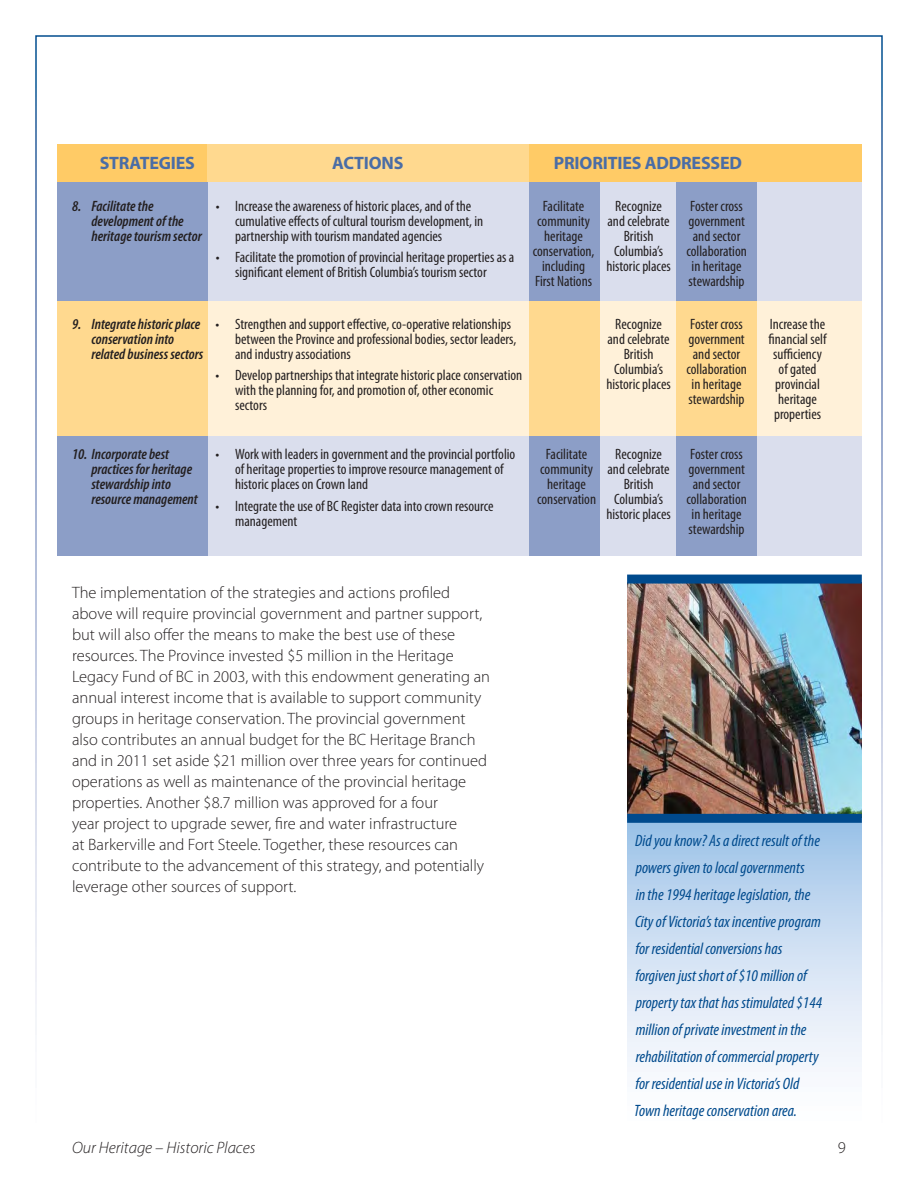
<style>
.page{position:relative;width:918px;height:1188px;background:#fff}
.page>*{position:absolute;margin:0;border:0;box-sizing:border-box;transform-origin:0 0}
.t1{font:700 18px "Myriad Pro";letter-spacing:-.01em;color:#4a6da6}
.t2{font:300 16.5px/21px "Myriad Pro";color:#231f20}
.t3{font:italic condensed 16.5px/27px "Myriad Pro";color:#004a8d}
.t4{font:italic 300 16.5px "Myriad Pro";color:#231f20}
.t5{font:condensed 15px/15px "Myriad Pro";color:#231f20;text-align:center}
.t6{font:italic 600 condensed 15px/15px "Myriad Pro";color:#231f20}
</style>
<div class="page">
<img style="left:627px;top:584px;width:235px;height:230px">
<div style="left:627px;top:819px;width:235px;height:315px;background:linear-gradient(to bottom,#a2c5e9,#fff)"></div>
<div style="left:627px;top:814px;width:235px;height:9px;background:#004a8d"></div>
<div style="left:57px;top:182px;width:151px;height:119px;background:#8c9ec7"></div>
<div style="left:57px;top:435px;width:151px;height:121px;background:#8c9ec7"></div>
<div style="left:57px;top:301px;width:151px;height:134px;background:#ffd98f"></div>
<div style="left:529px;top:182px;width:71px;height:119px;background:#8c9ec7"></div>
<div style="left:529px;top:435px;width:71px;height:121px;background:#8c9ec7"></div>
<div style="left:529px;top:301px;width:71px;height:134px;background:#ffd98f"></div>
<div style="left:676px;top:182px;width:81px;height:119px;background:#8c9ec7"></div>
<div style="left:676px;top:435px;width:81px;height:121px;background:#8c9ec7"></div>
<div style="left:676px;top:301px;width:81px;height:134px;background:#ffd98f"></div>
<div style="left:757px;top:182px;width:105px;height:120px;background:#dadeed"></div>
<div style="left:757px;top:435px;width:105px;height:121px;background:#dadeed"></div>
<div style="left:757px;top:301px;width:105px;height:134px;background:#fff1d9"></div>
<div style="left:600px;top:182px;width:76px;height:119px;background:#dadeed"></div>
<div style="left:600px;top:435px;width:76px;height:121px;background:#dadeed"></div>
<div style="left:600px;top:301px;width:76px;height:134px;background:#fff1d9"></div>
<div style="left:208px;top:182px;width:321px;height:119px;background:#dadeed"></div>
<div style="left:208px;top:435px;width:321px;height:121px;background:#dadeed"></div>
<div style="left:208px;top:301px;width:321px;height:134px;background:#fff1d9"></div>
<div style="left:57px;top:144px;width:805px;height:38px;background:#ffd98f"></div>
<div style="left:57px;top:144px;width:150px;height:38px;background:#ffcb66"></div>
<div style="left:529px;top:144px;width:333px;height:38px;background:#ffcb66"></div>
<div style="left:627px;top:575px;width:235px;height:9px;background:#004a8d"></div>
<p class="t1" style="left:100px;top:156px;width:97px">STRATEGIES</p>
<p class="t1" style="left:332px;top:156px;width:73px">ACTIONS</p>
<p class="t1" style="left:554px;top:156px;width:190px">PRIORITIES ADDRESSED</p>
<p class="t6" style="left:91px;top:200px;width:112px;text-indent:-19px">8. Facilitate the development of the heritage tourism sector</p>
<p class="t5" style="left:235px;top:200px;width:250px;text-align:left;text-indent:-19px">• Increase the awareness of historic places, and of the cumulative effects of cultural tourism development, in partnership with tourism mandated agencies</p>
<p class="t5" style="left:216px;top:251px;width:300px">• Facilitate the promotion of provincial heritage properties as a significant element of British Columbia’s tourism sector</p>
<p class="t5" style="left:533px;top:200px;width:63px">Facilitate community heritage conservation, including<br>First Nations</p>
<p class="t5" style="left:606px;top:200px;width:66px">Recognize and celebrate<br>British<br>Columbia’s historic places</p>
<p class="t5" style="left:686px;top:200px;width:62px">Foster cross government and sector collaboration in heritage stewardship</p>
<p class="t6" style="left:91px;top:318px;width:114px;text-indent:-19px">9. Integrate historic place conservation into related business sectors</p>
<p class="t5" style="left:235px;top:318px;width:283px;text-align:left;text-indent:-19px">• Strengthen and support effective, co-operative relationships between the Province and professional bodies, sector leaders, and industry associations</p>
<p class="t5" style="left:235px;top:369px;width:289px;text-align:left;text-indent:-19px">• Develop partnerships that integrate historic place conservation with the planning for, and promotion of, other economic sectors</p>
<p class="t6" style="left:91px;top:448px;width:108px;text-indent:-19px">10. Incorporate best practices for heritage stewardship into resource management</p>
<p class="t5" style="left:235px;top:448px;width:282px;text-align:left;text-indent:-19px">• Work with leaders in government and the provincial portfolio of heritage properties to improve resource management of historic places on Crown land</p>
<p class="t5" style="left:235px;top:500px;width:260px;text-align:left;text-indent:-19px">• Integrate the use of BC Register data into crown resource management</p>
<p class="t5" style="left:606px;top:318px;width:66px">Recognize and celebrate<br>British<br>Columbia’s historic places</p>
<p class="t5" style="left:686px;top:318px;width:62px">Foster cross government and sector collaboration in heritage stewardship</p>
<p class="t5" style="left:769px;top:318px;width:59px">Increase the financial self sufficiency of gated provincial heritage properties</p>
<p class="t5" style="left:537px;top:448px;width:60px">Facilitate community heritage conservation</p>
<p class="t5" style="left:606px;top:448px;width:66px">Recognize and celebrate<br>British<br>Columbia’s historic places</p>
<p class="t5" style="left:686px;top:448px;width:62px">Foster cross government and sector collaboration in heritage stewardship</p>
<p class="t2" style="left:72px;top:584px;width:420px">The implementation of the strategies and actions profiled above will require provincial government and partner support, but will also offer the means to make the best use of these resources. The Province invested $5 million in the Heritage Legacy Fund of BC in 2003, with this endowment generating an annual interest income that is available to support community groups in heritage conservation. The provincial government also contributes an annual budget for the BC Heritage Branch and in 2011 set aside $21 million over three years for continued operations as well as maintenance of the provincial heritage properties. Another $8.7 million was approved for a four<br>year project to upgrade sewer, fire and water infrastructure<br>at Barkerville and Fort Steele. Together, these resources can contribute to the advancement of this strategy, and potentially leverage other sources of support.</p>
<p class="t3" style="left:634px;top:829px;width:189px">Did you know? As a direct result of the powers given to local governments<br>in the 1994 heritage legislation, the City of Victoria’s tax incentive program for residential conversions has forgiven just short of $10 million of property tax that has stimulated $144 million of private investment in the rehabilitation of commercial property for residential use in Victoria’s Old Town heritage conservation area.</p>
<p class="t4" style="left:72px;top:1141px;width:185px">Our Heritage – Historic Places</p>
<p class="t2" style="left:838px;top:1138px;width:10px">9</p>
</div>
